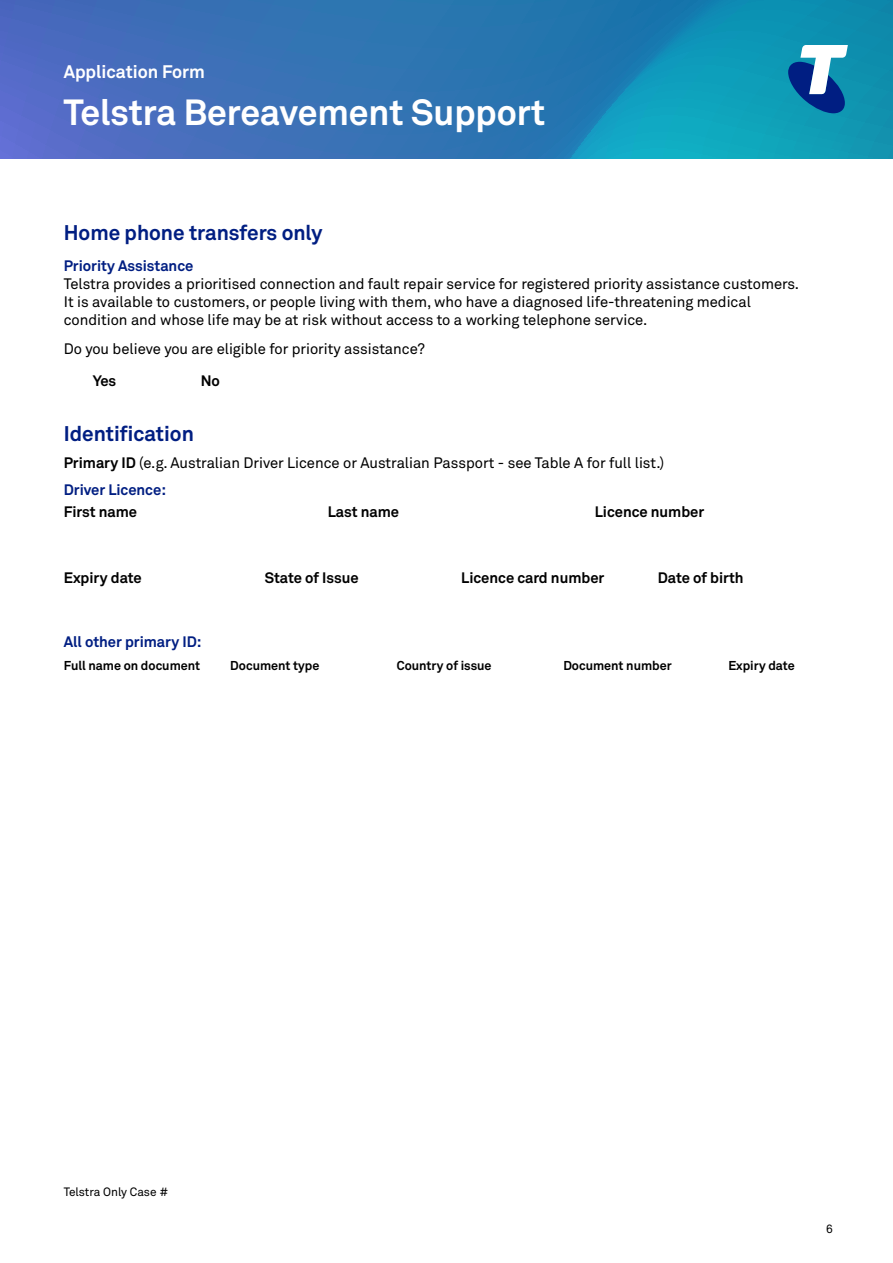
<style>
.page{position:relative;width:893px;height:1263px;background:#fff}
.page>*{position:absolute;margin:0;border:0;box-sizing:border-box;transform-origin:0 0}
.t1{font:700 36px "Telstra Akkurat";color:#fff}
.t2{font:700 21px "Telstra Akkurat";color:#001e82}
.t3{font:700 18px "Telstra Akkurat";color:#fff}
.t4{font:15px/18px "Telstra Akkurat";color:#000}
.t5{font:700 15px "Telstra Akkurat";color:#000}
.t6{font:700 15px "Telstra Akkurat";color:#001e82}
.t7{font:700 12.75px "Telstra Akkurat";color:#000}
.t8{font:12px "Telstra Akkurat";color:#000}
.s1{font-weight:700}
</style>
<div class="page">
<svg style="left:0;top:0;width:893px;height:159px;background:#2c7cb6"></svg>
<svg style="left:788px;top:45px;width:60px;height:68px"></svg>
<p class="t3" style="left:64px;top:60px;width:143px">Application Form</p>
<h1 class="t1" style="left:64px;top:90px;width:483px">Telstra Bereavement Support</h1>
<h2 class="t2" style="left:64px;top:220px;width:260px">Home phone transfers only</h2>
<h3 class="t6" style="left:64px;top:256px;width:131px">Priority Assistance</h3>
<p class="t4" style="left:64px;top:275px;width:737px">Telstra provides a prioritised connection and fault repair service for registered priority assistance customers.<br>It is available to customers, or people living with them, who have a diagnosed life-threatening medical condition and whose life may be at risk without access to a working telephone service.</p>
<p class="t4" style="left:64px;top:340px;width:362px">Do you believe you are eligible for priority assistance?</p>
<p class="t5" style="left:93px;top:371px;width:25px">Yes</p>
<p class="t5" style="left:201px;top:371px;width:21px">No</p>
<h2 class="t2" style="left:64px;top:420px;width:132px">Identifcation</h2>
<p class="t4" style="left:64px;top:454px;width:602px"><span class="s1">Primary ID</span> (e.g. Australian Driver Licence or Australian Passport - see Table A for full list.)</p>
<p class="t6" style="left:64px;top:480px;width:104px">Driver Licence:</p>
<p class="t5" style="left:64px;top:502px;width:75px">First name</p>
<p class="t5" style="left:328px;top:502px;width:73px">Last name</p>
<p class="t5" style="left:595px;top:502px;width:111px">Licence number</p>
<p class="t5" style="left:64px;top:568px;width:80px">Expiry date</p>
<p class="t5" style="left:265px;top:568px;width:95px">State of Issue</p>
<p class="t5" style="left:461px;top:568px;width:145px">Licence card number</p>
<p class="t5" style="left:658px;top:568px;width:87px">Date of birth</p>
<p class="t6" style="left:64px;top:633px;width:139px">All other primary ID:</p>
<p class="t7" style="left:64px;top:657px;width:138px">Full name on document</p>
<p class="t7" style="left:230px;top:657px;width:91px">Document type</p>
<p class="t7" style="left:397px;top:657px;width:96px">Country of issue</p>
<p class="t7" style="left:563px;top:657px;width:110px">Document number</p>
<p class="t7" style="left:728px;top:657px;width:68px">Expiry date</p>
<p class="t8" style="left:64px;top:1185px;width:106px">Telstra Only Case #</p>
<p class="t8" style="left:826px;top:1221px;width:8px">6</p>
</div>
